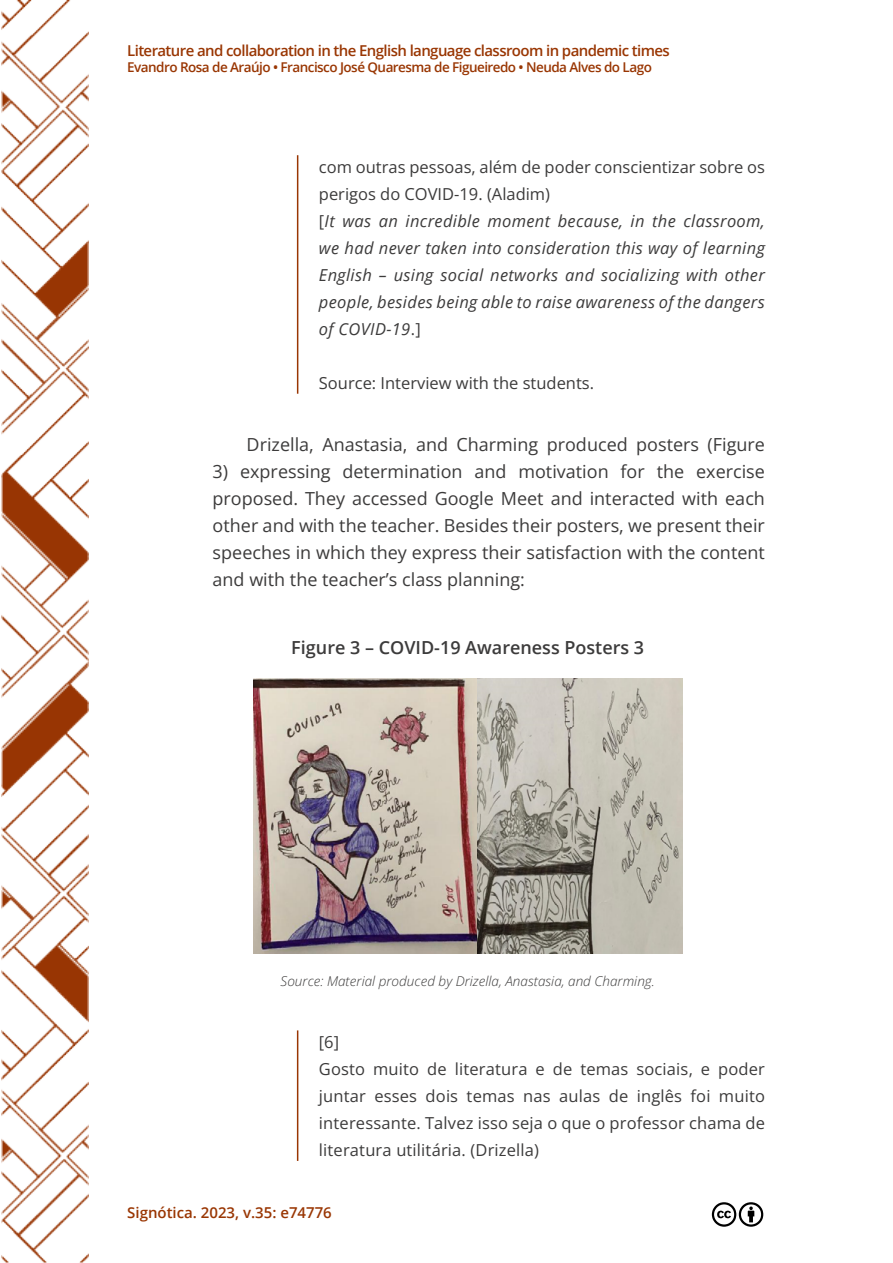
<style>
.page{position:relative;width:893px;height:1263px;background:#fff}
.page>*{position:absolute;margin:0;border:0;box-sizing:border-box;transform-origin:0 0}
.t1{font:18px/27px "Open Sans";color:#3c3b3b;text-align:justify}
.t2{font:600 18px "Open Sans";color:#3c3b3b}
.t3{font:italic 16.5px/27px "Open Sans";letter-spacing:.02em;color:#3c3b3b}
.t4{font:16.5px/27px "Open Sans";letter-spacing:.01em;color:#3c3b3b}
.t5{font:600 15px "Open Sans";letter-spacing:-.04em;color:#993603}
.t6{font:600 15px "Open Sans";color:#993603}
.t7{font:600 13.5px "Open Sans";letter-spacing:-.04em;color:#993603}
.t8{font:italic 300 13.5px "Open Sans";color:#3c3b3b}
.s1{font-style:normal}
</style>
<div class="page">
<img style="left:1px;top:0;width:87px;height:1263px">
<svg style="left:711px;top:1202px;width:53px;height:25px"></svg>
<hr style="left:297px;top:155px;width:1px;height:239px;background:#993603">
<hr style="left:297px;top:1030px;width:1px;height:131px;background:#993603">
<img style="left:253px;top:679px;width:429px;height:274px">
<p class="t5" style="left:127px;top:40px;width:544px">Literature and collaboration in the English language classroom in pandemic times</p>
<p class="t7" style="left:127px;top:58px;width:526px">Evandro Rosa de Araújo • Francisco José Quaresma de Figueiredo • Neuda Alves do Lago</p>
<p class="t3" style="left:319px;top:153px;width:448px"><span class="s1">com outras pessoas, além de poder conscientizar sobre os perigos do COVID-19. (Aladim)<br>[</span>It was an incredible moment because, in the classroom, we had never taken into consideration this way of learning English – using social networks and socializing with other people, besides being able to raise awareness of the dangers of COVID-19<span class="s1">.]</span></p>
<p class="t4" style="left:319px;top:369px;width:277px">Source: Interview with the students.</p>
<p class="t1" style="left:247px;top:431px;width:520px">Drizella, Anastasia, and Charming produced posters (Figure</p>
<p class="t1" style="left:213px;top:458px;width:554px">3) expressing determination and motivation for the exercise proposed. They accessed Google Meet and interacted with each other and with the teacher. Besides their posters, we present their speeches in which they express their satisfaction with the content and with the teacher’s class planning:</p>
<p class="t2" style="left:291px;top:635px;width:354px">Figure 3 – COVID-19 Awareness Posters 3</p>
<p class="t8" style="left:281px;top:971px;width:376px">Source: Material produced by Drizella, Anastasia, and Charming.</p>
<p class="t4" style="left:319px;top:1028px;width:448px">[6]<br>Gosto muito de literatura e de temas sociais, e poder juntar esses dois temas nas aulas de inglês foi muito interessante. Talvez isso seja o que o professor chama de literatura utilitária. (Drizella)</p>
<p class="t6" style="left:127px;top:1202px;width:206px">Signótica. 2023, v.35: e74776</p>
</div>
